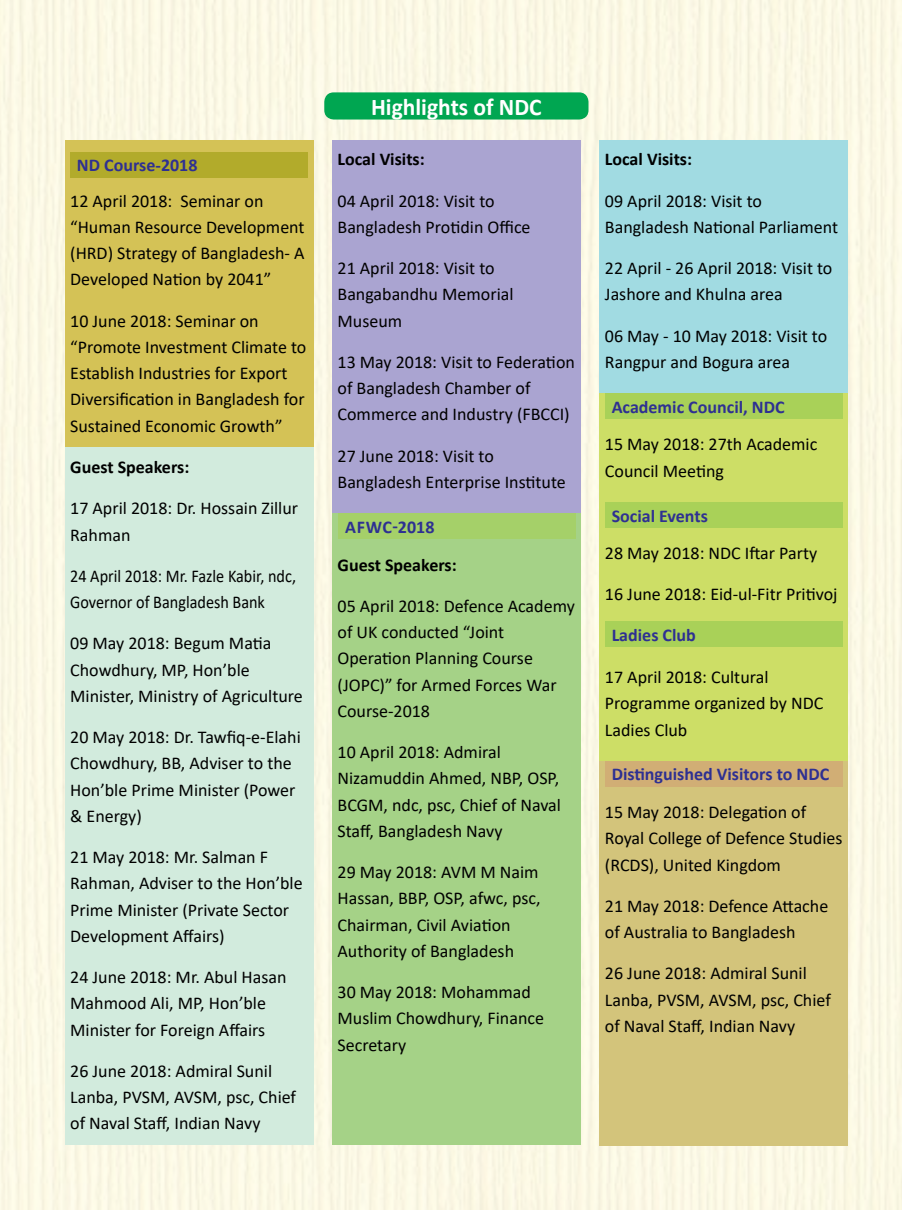
<style>
.page{position:relative;width:902px;height:1210px;background:#fcf8e5}
.page>*{position:absolute;margin:0;border:0;box-sizing:border-box;transform-origin:0 0}
.t1{font:700 24px "Calibri";color:#fff}
.t2{font:18px/26.2px "Calibri";color:#000}
.t3{font:700 18px "Calibri";color:#2e3092}
.t4{font:18px/26.2px "Calibri";color:#000;scale:.9 1}
.t5{font:700 18px "Calibri";color:#000}
</style>
<div class="page">
<div style="left:65px;top:140px;width:248px;height:1005px;background:#d2ebdd"></div>
<div style="left:65px;top:140px;width:248px;height:307px;background:#d4c256"></div>
<div style="left:599px;top:140px;width:249px;height:1005px;background:#a1dbe2"></div>
<div style="left:599px;top:761px;width:249px;height:384px;background:#d3c47b"></div>
<div style="left:599px;top:393px;width:249px;height:368px;background:#cdde66"></div>
<div style="left:332px;top:140px;width:248px;height:1005px;background:#aaa4d1"></div>
<div style="left:324px;top:92px;width:264px;height:27px;background:#00a651"></div>
<div style="left:332px;top:513px;width:248px;height:632px;background:#a5d287"></div>
<div style="left:70px;top:152px;width:238px;height:25px;background:#b2ab2b"></div>
<div style="left:338px;top:513px;width:238px;height:26px;background:#a5d069"></div>
<div style="left:605px;top:393px;width:237px;height:26px;background:#a9d158"></div>
<div style="left:605px;top:502px;width:237px;height:25px;background:#a9d158"></div>
<div style="left:605px;top:621px;width:237px;height:26px;background:#a9d158"></div>
<div style="left:605px;top:761px;width:237px;height:25px;background:#d1ae75"></div>
<p class="t3" style="left:77px;top:153px;width:122px">ND Course-2018</p>
<p class="t2" style="left:70px;top:187px;width:236px">12 April 2018: Seminar on “Human Resource Development (HRD) Strategy of Bangladesh- A<br>Developed Nation by 2041”</p>
<p class="t2" style="left:70px;top:307px;width:238px">10 June 2018: Seminar on “Promote Investment Climate to<br>Establish Industries for Export<br>Diversification in Bangladesh for<br>Sustained Economic Growth”</p>
<p class="t5" style="left:70px;top:454px;width:121px">Guest Speakers:</p>
<p class="t2" style="left:70px;top:495px;width:229px">17 April 2018: Dr. Hossain Zillur<br>Rahman</p>
<p class="t4" style="left:70px;top:562px;width:252px">24 April 2018: Mr. Fazle Kabir, ndc,<br>Governor of Bangladesh Bank</p>
<p class="t2" style="left:70px;top:630px;width:234px">09 May 2018: Begum Matia<br>Chowdhury, MP, Hon’ble<br>Minister, Ministry of Agriculture</p>
<p class="t2" style="left:70px;top:723px;width:232px">20 May 2018: Dr. Tawfiq-e-Elahi<br>Chowdhury, BB, Adviser to the<br>Hon’ble Prime Minister (Power &amp; Energy)</p>
<p class="t2" style="left:70px;top:843px;width:234px">21 May 2018: Mr. Salman F<br>Rahman, Adviser to the Hon’ble<br>Prime Minister (Private Sector<br>Development Affairs)</p>
<p class="t2" style="left:70px;top:963px;width:218px">24 June 2018: Mr. Abul Hasan<br>Mahmood Ali, MP, Hon’ble<br>Minister for Foreign Affairs</p>
<p class="t2" style="left:70px;top:1057px;width:227px">26 June 2018: Admiral Sunil<br>Lanba, PVSM, AVSM, psc, Chief of Naval Staff, Indian Navy</p>
<h1 class="t1" style="left:371px;top:90px;width:172px">Highlights of NDC</h1>
<p class="t5" style="left:338px;top:147px;width:89px">Local Visits:</p>
<p class="t2" style="left:338px;top:187px;width:194px">04 April 2018: Visit to<br>Bangladesh Protidin Office</p>
<p class="t2" style="left:338px;top:255px;width:177px">21 April 2018: Visit to<br>Bangabandhu Memorial<br>Museum</p>
<p class="t2" style="left:338px;top:348px;width:239px">13 May 2018: Visit to Federation of Bangladesh Chamber of<br>Commerce and Industry (FBCCI)</p>
<p class="t2" style="left:338px;top:442px;width:230px">27 June 2018: Visit to<br>Bangladesh Enterprise Institute</p>
<p class="t3" style="left:345px;top:514px;width:91px">AFWC-2018</p>
<p class="t5" style="left:338px;top:552px;width:121px">Guest Speakers:</p>
<p class="t2" style="left:338px;top:592px;width:239px">05 April 2018: Defence Academy of UK conducted “Joint<br>Operation Planning Course (JOPC)” for Armed Forces War<br>Course-2018</p>
<p class="t2" style="left:338px;top:738px;width:225px">10 April 2018: Admiral<br>Nizamuddin Ahmed, NBP, OSP,<br>BCGM, ndc, psc, Chief of Naval<br>Staff, Bangladesh Navy</p>
<p class="t2" style="left:338px;top:858px;width:205px">29 May 2018: AVM M Naim<br>Hassan, BBP, OSP, afwc, psc,<br>Chairman, Civil Aviation<br>Authority of Bangladesh</p>
<p class="t2" style="left:338px;top:978px;width:208px">30 May 2018: Mohammad<br>Muslim Chowdhury, Finance<br>Secretary</p>
<p class="t5" style="left:605px;top:147px;width:89px">Local Visits:</p>
<p class="t2" style="left:605px;top:187px;width:235px">09 April 2018: Visit to<br>Bangladesh National Parliament</p>
<p class="t2" style="left:605px;top:254px;width:229px">22 April - 26 April 2018: Visit to<br>Jashore and Khulna area</p>
<p class="t2" style="left:605px;top:322px;width:224px">06 May - 10 May 2018: Visit to<br>Rangpur and Bogura area</p>
<p class="t3" style="left:612px;top:394px;width:174px">Academic Council, NDC</p>
<p class="t2" style="left:605px;top:431px;width:214px">15 May 2018: 27th Academic<br>Council Meeting</p>
<p class="t3" style="left:612px;top:503px;width:98px">Social Events</p>
<p class="t2" style="left:605px;top:539px;width:214px">28 May 2018: NDC Iftar Party</p>
<p class="t2" style="left:605px;top:581px;width:234px">16 June 2018: Eid-ul-Fitr Pritivoj</p>
<p class="t3" style="left:612px;top:622px;width:86px">Ladies Club</p>
<p class="t2" style="left:605px;top:663px;width:220px">17 April 2018: Cultural<br>Programme organized by NDC<br>Ladies Club</p>
<p class="t3" style="left:612px;top:761px;width:219px">Distinguished Visitors to NDC</p>
<p class="t2" style="left:605px;top:798px;width:239px">15 May 2018: Delegation of<br>Royal College of Defence Studies (RCDS), United Kingdom</p>
<p class="t2" style="left:605px;top:892px;width:225px">21 May 2018: Defence Attache of Australia to Bangladesh</p>
<p class="t2" style="left:605px;top:959px;width:227px">26 June 2018: Admiral Sunil<br>Lanba, PVSM, AVSM, psc, Chief of Naval Staff, Indian Navy</p>
</div>
